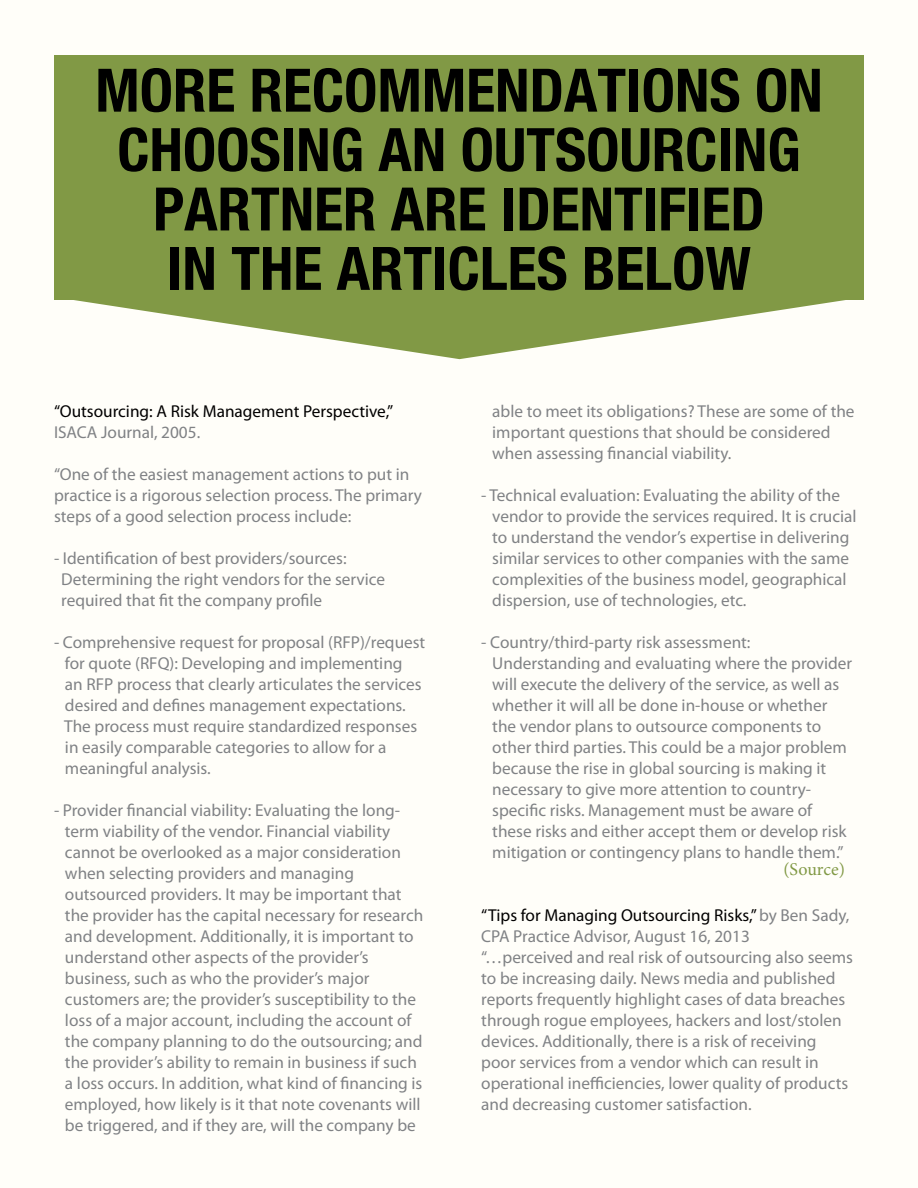
<style>
.page{position:relative;width:918px;height:1188px;background:#fff}
.page>*{position:absolute;margin:0;border:0;box-sizing:border-box;transform-origin:0 0}
.t1{font:700 condensed 60px/59.4px "Helvetica Neue";color:#000;text-align:center}
.t2{font:18px "Minion Pro";color:#819945}
.t3{font:17.25px/21px "Myriad Pro";color:#808285}
.t4{font:17.25px "Myriad Pro";color:#000}
.s1{color:#000}
</style>
<div class="page">
<div style="left:1px;top:0;width:917px;height:1188px;background:#fffef9"></div>
<div style="left:54px;top:55px;width:810px;height:244px;background:#819945"></div>
<svg style="left:55px;top:299px;width:809px;height:60px"></svg>
<h1 class="t1" style="left:95px;top:60px;width:729px">MORE RECOMMENDATIONS ON<br>CHOOSING AN OUTSOURCING<br>PARTNER ARE IDENTIFIED<br>IN THE ARTICLES BELOW</h1>
<p class="t4" style="left:54px;top:400px;width:341px">“Outsourcing: A Risk Management Perspective,”</p>
<p class="t3" style="left:54px;top:421px;width:148px">ISACA Journal, 2005.</p>
<p class="t3" style="left:54px;top:463px;width:369px">“One of the easiest management actions to put in practice is a rigorous selection process. The primary steps of a good selection process include:</p>
<p class="t3" style="left:61px;top:547px;width:325px;text-indent:-7px">- Identification of best providers/sources:<br>Determining the right vendors for the service required that fit the company profile</p>
<p class="t3" style="left:64px;top:631px;width:363px;text-indent:-10px">- Comprehensive request for proposal (RFP)/request for quote (RFQ): Developing and implementing<br>an RFP process that clearly articulates the services desired and defines management expectations.<br>The process must require standardized responses in easily comparable categories to allow for a meaningful analysis.</p>
<p class="t3" style="left:65px;top:799px;width:360px;text-indent:-11px">- Provider financial viability: Evaluating the long&shy;term viability of the vendor. Financial viability cannot be overlooked as a major consideration when selecting providers and managing outsourced providers. It may be important that the provider has the capital necessary for research and development. Additionally, it is important to understand other aspects of the provider’s business, such as who the provider’s major customers are; the provider’s susceptibility to the loss of a major account, including the account of the company planning to do the outsourcing; and the provider’s ability to remain in business if such a loss occurs. In addition, what kind of financing is employed, how likely is it that note covenants will be triggered, and if they are, will the company be</p>
<p class="t3" style="left:492px;top:400px;width:364px">able to meet its obligations? These are some of the important questions that should be considered when assessing financial viability.</p>
<p class="t3" style="left:492px;top:484px;width:366px;text-indent:-11px">- Technical evaluation: Evaluating the ability of the vendor to provide the services required. It is crucial to understand the vendor’s expertise in delivering similar services to other companies with the same complexities of the business model, geographical dispersion, use of technologies, etc.</p>
<p class="t3" style="left:492px;top:631px;width:361px;text-indent:-11px">- Country/third-party risk assessment:<br>Understanding and evaluating where the provider will execute the delivery of the service, as well as whether it will all be done in-house or whether the vendor plans to outsource components to other third parties. This could be a major problem because the rise in global sourcing is making it necessary to give more attention to country&shy;specific risks. Management must be aware of these risks and either accept them or develop risk mitigation or contingency plans to handle them.”</p>
<p class="t2" style="left:783px;top:857px;width:63px">(Source)</p>
<p class="t3" style="left:481px;top:904px;width:373px"><span class="s1">“Tips for Managing Outsourcing Risks,”</span> by Ben Sady, CPA Practice Advisor, August 16, 2013<br>“…perceived and real risk of outsourcing also seems to be increasing daily. News media and published reports frequently highlight cases of data breaches through rogue employees, hackers and lost/stolen devices. Additionally, there is a risk of receiving poor services from a vendor which can result in operational inefficiencies, lower quality of products and decreasing customer satisfaction.</p>
</div>
